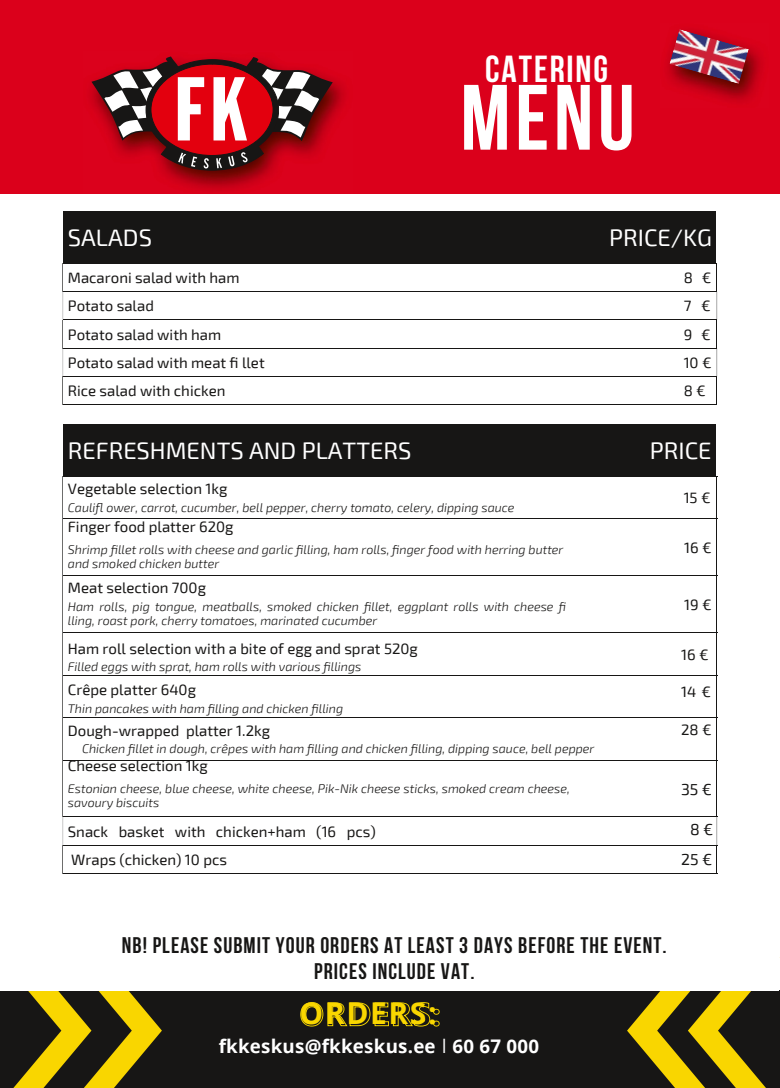
<style>
.page{position:relative;width:780px;height:1088px;background:#fff}
.page>*{position:absolute;margin:0;border:0;box-sizing:border-box;transform-origin:0 0}
.t1{font:700 92.5px "Bebas Neue";color:#fff}
.t2{font:700 37.5px "Bebas Neue";letter-spacing:.05em;color:#fff}
.t3{font:700 30px "Open Sans";letter-spacing:.05em;color:#f9d600}
.t4{font:23.75px "Exo 2";color:#fff}
.t5{font:700 22.5px/26.2px "Bebas Neue";letter-spacing:.045em;color:#171615;text-align:center}
.t6{font:700 18.75px "Open Sans";letter-spacing:.01em;color:#fff}
.t7{font:15.88px/29.9px "Exo 2";color:#171615;text-align:center}
.t8{font:15px/28.1px "Exo 2";color:#171615}
.t9{font:italic 300 12.5px/14px "Exo 2";color:#171615}
</style>
<div class="page">
<div style="left:0;top:0;width:779px;height:193px;background:#db001b"></div>
<div style="left:0;top:990px;width:779px;height:97px;background:#171615"></div>
<svg style="left:0;top:990px;width:162px;height:97px"></svg>
<svg style="left:627px;top:990px;width:152px;height:97px"></svg>
<svg style="left:300px;top:1002px;width:140px;height:24px"></svg>
<img style="left:83px;top:78px;width:269px;height:116px">
<svg style="left:91px;top:56px;width:242px;height:114px"></svg>
<img style="left:667px;top:46px;width:96px;height:56px">
<img style="left:669px;top:29px;width:80px;height:55px">
<div style="left:64px;top:211px;width:652px;height:52px;background:#171615"></div>
<hr style="left:63px;top:263px;width:527px;height:1px;background:#171615">
<hr style="left:590px;top:263px;width:127px;height:1px;background:#171615">
<hr style="left:63px;top:291px;width:527px;height:1px;background:#171615">
<hr style="left:590px;top:291px;width:127px;height:1px;background:#171615">
<hr style="left:63px;top:320px;width:527px;height:1px;background:#171615">
<hr style="left:590px;top:320px;width:127px;height:1px;background:#171615">
<hr style="left:63px;top:348px;width:527px;height:1px;background:#171615">
<hr style="left:590px;top:348px;width:127px;height:1px;background:#171615">
<hr style="left:63px;top:376px;width:527px;height:1px;background:#171615">
<hr style="left:590px;top:376px;width:127px;height:1px;background:#171615">
<svg style="left:717px;top:292px;width:1px;height:84px"></svg>
<hr style="left:63px;top:404px;width:527px;height:1px;background:#171615">
<hr style="left:590px;top:404px;width:127px;height:1px;background:#171615">
<svg style="left:63px;top:292px;width:1px;height:84px"></svg>
<div style="left:64px;top:424px;width:652px;height:52px;background:#171615"></div>
<hr style="left:63px;top:476px;width:528px;height:1px;background:#171615">
<hr style="left:591px;top:476px;width:126px;height:1px;background:#171615">
<hr style="left:717px;top:476px;width:1px;height:43px;background:#171615">
<hr style="left:63px;top:519px;width:528px;height:1px;background:#171615">
<hr style="left:591px;top:519px;width:126px;height:1px;background:#171615">
<hr style="left:717px;top:519px;width:1px;height:56px;background:#171615">
<hr style="left:63px;top:575px;width:528px;height:1px;background:#171615">
<hr style="left:591px;top:575px;width:126px;height:1px;background:#171615">
<hr style="left:717px;top:576px;width:1px;height:56px;background:#171615">
<hr style="left:63px;top:632px;width:528px;height:1px;background:#171615">
<hr style="left:591px;top:632px;width:126px;height:1px;background:#171615">
<hr style="left:717px;top:632px;width:1px;height:43px;background:#171615">
<hr style="left:63px;top:675px;width:528px;height:1px;background:#171615">
<hr style="left:591px;top:675px;width:126px;height:1px;background:#171615">
<hr style="left:717px;top:675px;width:1px;height:42px;background:#171615">
<hr style="left:63px;top:717px;width:528px;height:1px;background:#171615">
<hr style="left:591px;top:717px;width:126px;height:1px;background:#171615">
<hr style="left:717px;top:717px;width:1px;height:43px;background:#171615">
<hr style="left:63px;top:760px;width:528px;height:1px;background:#171615">
<hr style="left:591px;top:760px;width:126px;height:1px;background:#171615">
<hr style="left:717px;top:760px;width:1px;height:56px;background:#171615">
<hr style="left:63px;top:816px;width:528px;height:1px;background:#171615">
<hr style="left:591px;top:816px;width:126px;height:1px;background:#171615">
<hr style="left:63px;top:845px;width:528px;height:1px;background:#171615">
<hr style="left:591px;top:845px;width:126px;height:1px;background:#171615">
<svg style="left:717px;top:817px;width:1px;height:29px"></svg>
<hr style="left:63px;top:873px;width:528px;height:1px;background:#171615">
<hr style="left:591px;top:873px;width:126px;height:1px;background:#171615">
<hr style="left:63px;top:476px;width:1px;height:43px;background:#6d6d6c">
<hr style="left:63px;top:519px;width:1px;height:56px;background:#6d6d6c">
<hr style="left:63px;top:575px;width:1px;height:57px;background:#6d6d6c">
<hr style="left:63px;top:632px;width:1px;height:43px;background:#6d6d6c">
<hr style="left:63px;top:675px;width:1px;height:42px;background:#6d6d6c">
<hr style="left:63px;top:717px;width:1px;height:43px;background:#6d6d6c">
<hr style="left:63px;top:760px;width:1px;height:57px;background:#6d6d6c">
<svg style="left:63px;top:817px;width:1px;height:28px"></svg>
<h2 class="t2" style="left:485px;top:54px;width:124px">CATERING</h2>
<h1 class="t1" style="left:461px;top:80px;width:176px">MENU</h1>
<h3 class="t4" style="left:68px;top:222px;width:86px">SALADS</h3>
<h3 class="t4" style="left:609px;top:222px;width:104px">PRICE/KG</h3>
<p class="t8" style="left:68px;top:263px;width:198px">Macaroni salad with ham<br>Potato salad<br>Potato salad with ham<br>Potato salad with meat fi llet<br>Rice salad with chicken</p>
<p class="t8" style="left:684px;top:263px;width:29px;text-align:justify">8 € 7 € 9 € 10 € 8€</p>
<h3 class="t4" style="left:68px;top:435px;width:345px">REFRESHMENTS AND PLATTERS</h3>
<h3 class="t4" style="left:650px;top:435px;width:63px">PRICE</h3>
<p class="t8" style="left:68px;top:474px;width:161px">Vegetable selection 1kg</p>
<p class="t8" style="left:68px;top:512px;width:167px">Finger food platter 620g</p>
<p class="t9" style="left:68px;top:500px;width:448px">Cauliflower, carrot, cucumber, bell pepper, cherry tomato, celery, dipping sauce</p>
<p class="t9" style="left:68px;top:542px;width:497px">Shrimp fillet rolls with cheese and garlic filling, ham rolls, finger food with herring butter and smoked chicken butter</p>
<p class="t9" style="left:68px;top:598px;width:501px">Ham rolls, pig tongue, meatballs, smoked chicken fillet, eggplant rolls with cheese fi lling, roast pork, cherry tomatoes, marinated cucumber</p>
<p class="t8" style="left:68px;top:573px;width:140px">Meat selection 700g</p>
<p class="t8" style="left:68px;top:633px;width:351px">Ham roll selection with a bite of egg and sprat 520g</p>
<p class="t9" style="left:68px;top:659px;width:295px">Filled eggs with sprat, ham rolls with various fillings</p>
<p class="t8" style="left:68px;top:674px;width:130px">Crêpe platter 640g</p>
<p class="t9" style="left:68px;top:700px;width:277px">Thin pancakes with ham filling and chicken filling</p>
<p class="t8" style="left:68px;top:716px;width:204px">Dough-wrapped platter 1.2kg</p>
<p class="t8" style="left:68px;top:750px;width:141px">Cheese selection 1kg</p>
<p class="t9" style="left:82px;top:741px;width:514px">Chicken fillet in dough, crêpes with ham filling and chicken filling, dipping sauce, bell pepper</p>
<p class="t9" style="left:68px;top:781px;width:504px">Estonian cheese, blue cheese, white cheese, Pik-Nik cheese sticks, smoked cream cheese, savoury biscuits</p>
<p class="t8" style="left:68px;top:816px;width:309px">Snack basket with chicken+ham (16 pcs)<br>Wraps (chicken) 10 pcs</p>
<p class="t8" style="left:684px;top:483px;width:28px">15 €</p>
<p class="t8" style="left:684px;top:533px;width:29px">16 €</p>
<p class="t8" style="left:684px;top:589px;width:29px">19 €</p>
<p class="t8" style="left:681px;top:639px;width:29px">16 €</p>
<p class="t8" style="left:681px;top:677px;width:32px">14 €</p>
<p class="t8" style="left:681px;top:714px;width:32px">28 €</p>
<p class="t7" style="left:681px;top:774px;width:33px">35 €</p>
<p class="t7" style="left:681px;top:813px;width:34px">8€<br>25 €</p>
<h3 class="t5" style="left:122px;top:934px;width:546px">NB! PLEASE SUBMIT YOUR ORDERS AT LEAST 3 DAYS BEFORE THE EVENT.<br>PRICES INCLUDE VAT.</h3>
<h3 class="t3" style="left:300px;top:992px;width:138px">ORDERS:</h3>
<h3 class="t6" style="left:219px;top:1033px;width:322px">fkkeskus@fkkeskus.ee 60 67 000</h3>
</div>
